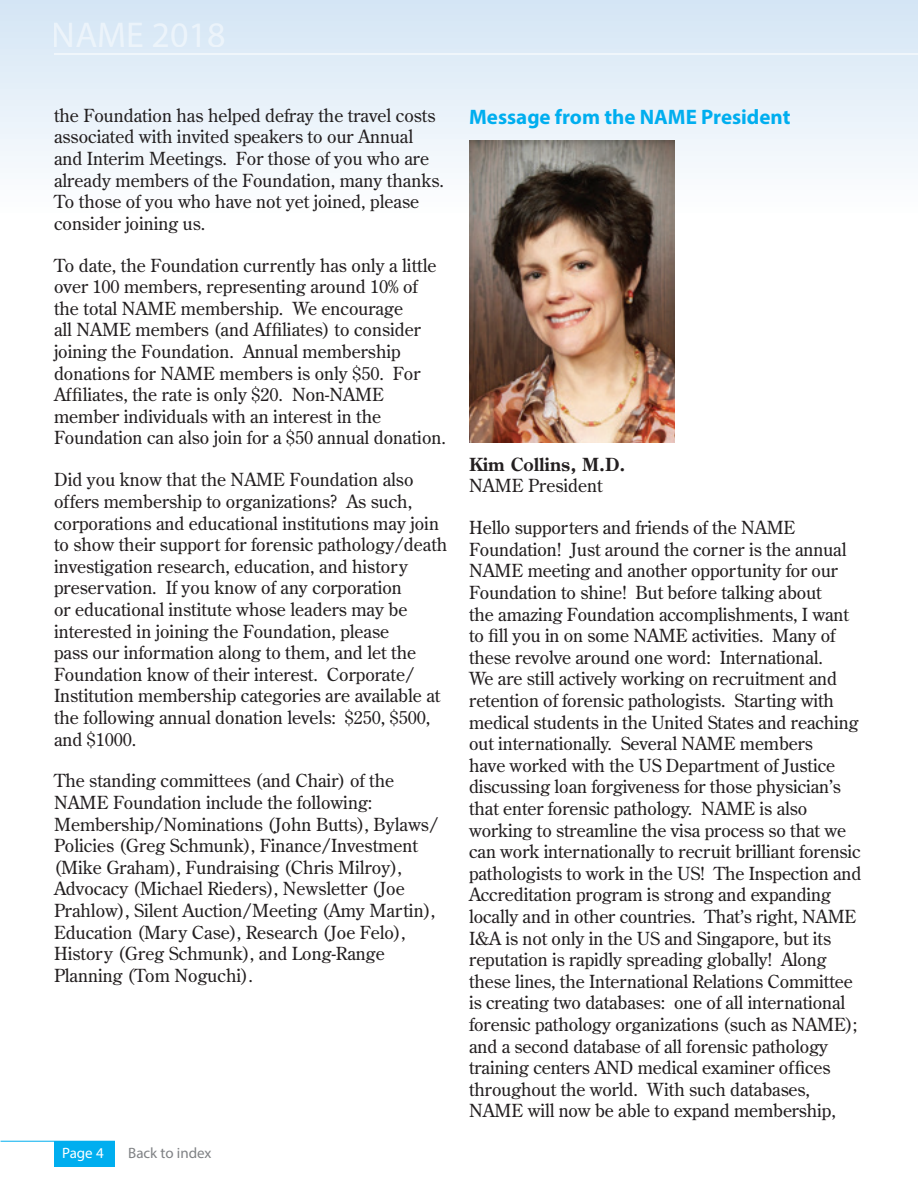
<style>
.page{position:relative;width:918px;height:1188px;background:#fff}
.page>*{position:absolute;margin:0;border:0;box-sizing:border-box;transform-origin:0 0}
.t1{font:700 21px "Myriad Pro";color:#00aeef}
.t2{font:18px/21.6px "Century Old Style Std";color:#231f20}
.t3{font:700 18px "Century Old Style Std";color:#231f20}
.t4{font:15px "Myriad Pro";color:#808285}
.t5{font:15px "Myriad Pro";color:#fff}
</style>
<div class="page">
<div style="left:54px;top:1141px;width:61px;height:26px;background:#00aeef"></div>
<hr style="left:1px;top:1141px;width:114px;height:1px;background:#00aeef">
<div style="left:0;top:0;width:918px;height:216px;background:linear-gradient(to bottom,#d3e5f5,#fefefe)"></div>
<hr style="left:54px;top:53px;width:864px;height:2px;background:#fff">
<img style="left:469px;top:141px;width:206px;height:301px">
<p class="t2" style="left:54px;top:104px;width:391px">the Foundation has helped defray the travel costs associated with invited speakers to our Annual and Interim Meetings. For those of you who are already members of the Foundation, many thanks.<br>To those of you who have not yet joined, please consider joining us.</p>
<p class="t2" style="left:54px;top:254px;width:393px">To date, the Foundation currently has only a little over 100 members, representing around 10% of the total NAME membership. We encourage<br>all NAME members (and Affiliates) to consider joining the Foundation. Annual membership donations for NAME members is only $50. For Affiliates, the rate is only $20. Non-NAME member individuals with an interest in the Foundation can also join for a $50 annual donation.</p>
<p class="t2" style="left:54px;top:469px;width:395px">Did you know that the NAME Foundation also offers membership to organizations? As such, corporations and educational institutions may join to show their support for forensic pathology/death investigation research, education, and history preservation. If you know of any corporation<br>or educational institute whose leaders may be interested in joining the Foundation, please<br>pass our information along to them, and let the Foundation know of their interest. Corporate/ Institution membership categories are available at the following annual donation levels: $250, $500, and $1000.</p>
<p class="t2" style="left:54px;top:770px;width:386px">The standing committees (and Chair) of the NAME Foundation include the following:<br>Membership/Nominations (John Butts), Bylaws/ Policies (Greg Schmunk), Finance/Investment (Mike Graham), Fundraising (Chris Milroy), Advocacy (Michael Rieders), Newsletter (Joe Prahlow), Silent Auction/Meeting (Amy Martin), Education (Mary Case), Research (Joe Felo), History (Greg Schmunk), and Long-Range Planning (Tom Noguchi).</p>
<p class="t5" style="left:62px;top:1144px;width:43px">Page 4</p>
<p class="t4" style="left:128px;top:1144px;width:85px">Back to index</p>
<p class="t1" style="left:469px;top:103px;width:323px">Message from the NAME President</p>
<p class="t3" style="left:469px;top:452px;width:158px">Kim Collins, M.D.</p>
<p class="t2" style="left:469px;top:475px;width:135px">NAME President</p>
<p class="t2" style="left:469px;top:517px;width:394px">Hello supporters and friends of the NAME Foundation! Just around the corner is the annual NAME meeting and another opportunity for our Foundation to shine! But before talking about<br>the amazing Foundation accomplishments, I want to fill you in on some NAME activities. Many of these revolve around one word: International.<br>We are still actively working on recruitment and retention of forensic pathologists. Starting with medical students in the United States and reaching out internationally. Several NAME members<br>have worked with the US Department of Justice discussing loan forgiveness for those physician’s that enter forensic pathology. NAME is also working to streamline the visa process so that we can work internationally to recruit brilliant forensic pathologists to work in the US! The Inspection and Accreditation program is strong and expanding locally and in other countries. That’s right, NAME I&amp;A is not only in the US and Singapore, but its reputation is rapidly spreading globally! Along these lines, the International Relations Committee is creating two databases: one of all international forensic pathology organizations (such as NAME); and a second database of all forensic pathology training centers AND medical examiner offices throughout the world. With such databases, NAME will now be able to expand membership,</p>
</div>
